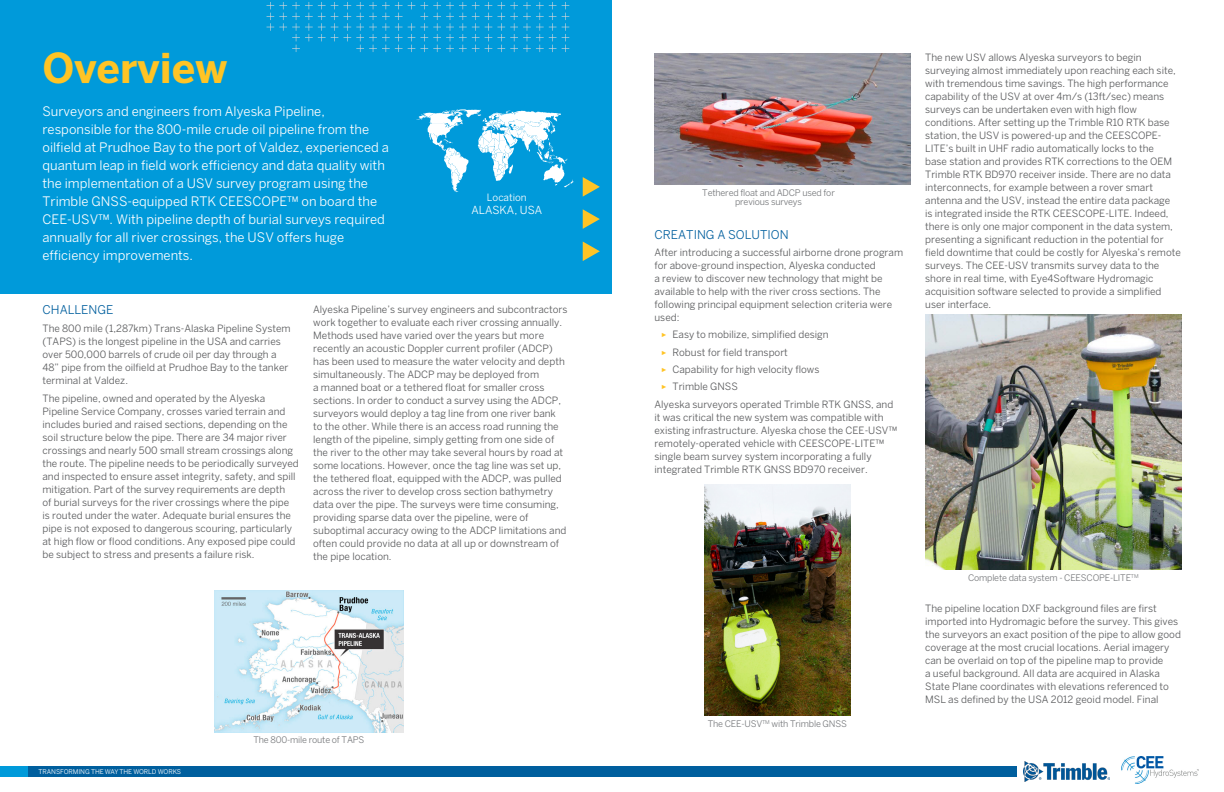
<style>
.page{position:relative;width:1224px;height:792px;background:#fff}
.page>*{position:absolute;margin:0;border:0;box-sizing:border-box;transform-origin:0 0}
.t1{font:700 41px "Benton Sans";color:#ffc425}
.t2{font:13px/18px "Benton Sans";color:#fff}
.t3{font:12px "Benton Sans";color:#005f9e}
.t4{font:11px "Benton Sans";color:#fff}
.t5{font:10px/13px "Benton Sans";color:#58595b}
.t6{font:10px "Benton Sans";color:#fff}
.t7{font:9px/9px "Benton Sans";letter-spacing:-.02em;color:#76787b;text-align:center}
.t8{font:6.5px "Benton Sans";letter-spacing:-.01em;color:#fff}
.s1{font-family:"Arial";font-size:6px;color:#ffc425}
</style>
<div class="page">
<div style="left:0;top:766px;width:450px;height:11px;background:#009ada"></div>
<div style="left:28px;top:766px;width:989px;height:11px;background:#005f9e"></div>
<div style="left:0;top:0;width:612px;height:294px;background:#009ada"></div>
<svg style="left:267px;top:2px;width:302px;height:50px"></svg>
<img style="left:1023px;top:762px;width:87px;height:20px">
<img style="left:1121px;top:756px;width:77px;height:28px">
<svg style="left:416px;top:109px;width:158px;height:83px"></svg>
<svg style="left:583px;top:177px;width:17px;height:20px"></svg>
<svg style="left:583px;top:209px;width:17px;height:20px"></svg>
<svg style="left:583px;top:242px;width:17px;height:19px"></svg>
<img style="left:705px;top:484px;width:145px;height:231px">
<img style="left:655px;top:54px;width:256px;height:131px">
<img style="left:214px;top:591px;width:189px;height:142px">
<img style="left:925px;top:315px;width:256px;height:255px">
<h1 class="t1" style="left:43px;top:44px;width:186px">Overview</h1>
<p class="t2" style="left:43px;top:102px;width:348px">Surveyors and engineers from Alyeska Pipeline, responsible for the 800-mile crude oil pipeline from the oilfield at Prudhoe Bay to the port of Valdez, experienced a quantum leap in field work efficiency and data quality with the implementation of a USV survey program using the Trimble GNSS-equipped RTK CEESCOPE™ on board the CEE-USV™. With pipeline depth of burial surveys required annually for all river crossings, the USV offers huge efficiency improvements.</p>
<p class="t6" style="left:487px;top:192px;width:41px">Location</p>
<p class="t4" style="left:471px;top:204px;width:72px">ALASKA, USA</p>
<p class="t3" style="left:43px;top:303px;width:72px">CHALLENGE</p>
<p class="t5" style="left:43px;top:321px;width:250px">The 800 mile (1,287km) Trans-Alaska Pipeline System (TAPS) is the longest pipeline in the USA and carries over 500,000 barrels of crude oil per day through a 48” pipe from the oilfield at Prudhoe Bay to the tanker terminal at Valdez.</p>
<p class="t5" style="left:43px;top:392px;width:258px">The pipeline, owned and operated by the Alyeska Pipeline Service Company, crosses varied terrain and includes buried and raised sections, depending on the soil structure below the pipe. There are 34 major river crossings and nearly 500 small stream crossings along the route. The pipeline needs to be periodically surveyed and inspected to ensure asset integrity, safety, and spill mitigation. Part of the survey requirements are depth<br>of burial surveys for the river crossings where the pipe is routed under the water. Adequate burial ensures the pipe is not exposed to dangerous scouring, particularly at high flow or flood conditions. Any exposed pipe could be subject to stress and presents a failure risk.</p>
<p class="t5" style="left:313px;top:303px;width:256px">Alyeska Pipeline’s survey engineers and subcontractors work together to evaluate each river crossing annually.<br>Methods used have varied over the years but more recently an acoustic Doppler current profiler (ADCP) has been used to measure the water velocity and depth simultaneously. The ADCP may be deployed from<br>a manned boat or a tethered float for smaller cross sections. In order to conduct a survey using the ADCP, surveyors would deploy a tag line from one river bank to the other. While there is an access road running the length of the pipeline, simply getting from one side of the river to the other may take several hours by road at some locations. However, once the tag line was set up, the tethered float, equipped with the ADCP, was pulled across the river to develop cross section bathymetry data over the pipe. The surveys were time consuming, providing sparse data over the pipeline, were of suboptimal accuracy owing to the ADCP limitations and often could provide no data at all up or downstream of the pipe location.</p>
<p class="t8" style="left:39px;top:768px;width:144px">TRANSFORMING THE WAY THE WORLD WORKS</p>
<p class="t7" style="left:254px;top:735px;width:112px">The 800-mile route of TAPS</p>
<p class="t7" style="left:702px;top:188px;width:134px">Tethered float and ADCP used for previous surveys</p>
<p class="t3" style="left:655px;top:227px;width:136px">CREATING A SOLUTION</p>
<p class="t5" style="left:655px;top:246px;width:250px">After introducing a successful airborne drone program for above-ground inspection, Alyeska conducted<br>a review to discover new technology that might be available to help with the river cross sections. The following principal equipment selection criteria were used:</p>
<p class="t5" style="left:661px;top:328px;width:169px"><span class="s1">►</span> Easy to mobilize, simplified design</p>
<p class="t5" style="left:661px;top:345px;width:128px"><span class="s1">►</span> Robust for field transport</p>
<p class="t5" style="left:661px;top:363px;width:160px"><span class="s1">►</span> Capability for high velocity flows</p>
<p class="t5" style="left:661px;top:380px;width:78px"><span class="s1">►</span> Trimble GNSS</p>
<p class="t5" style="left:655px;top:397px;width:240px">Alyeska surveyors operated Trimble RTK GNSS, and</p>
<p class="t5" style="left:655px;top:410px;width:244px">it was critical the new system was compatible with existing infrastructure. Alyeska chose the CEE-USV™ remotely-operated vehicle with CEESCOPE-LITE™ single beam survey system incorporating a fully integrated Trimble RTK GNSS BD970 receiver.</p>
<p class="t5" style="left:925px;top:50px;width:257px">The new USV allows Alyeska surveyors to begin surveying almost immediately upon reaching each site, with tremendous time savings. The high performance capability of the USV at over 4m/s (13ft/sec) means surveys can be undertaken even with high flow conditions. After setting up the Trimble R10 RTK base station, the USV is powered-up and the CEESCOPE-LITE’s built in UHF radio automatically locks to the<br>base station and provides RTK corrections to the OEM Trimble RTK BD970 receiver inside. There are no data interconnects, for example between a rover smart antenna and the USV, instead the entire data package<br>is integrated inside the RTK CEESCOPE-LITE. Indeed, there is only one major component in the data system, presenting a significant reduction in the potential for field downtime that could be costly for Alyeska’s remote surveys. The CEE-USV transmits survey data to the shore in real time, with Eye4Software Hydromagic acquisition software selected to provide a simplified user interface.</p>
<p class="t7" style="left:708px;top:719px;width:141px">The CEE-USV<sup>TM</sup> with Trimble GNSS</p>
<p class="t7" style="left:968px;top:573px;width:172px">Complete data system - CEESCOPE-LITE<sup>TM</sup></p>
<p class="t5" style="left:925px;top:602px;width:257px">The pipeline location DXF background files are first imported into Hydromagic before the survey. This gives the surveyors an exact position of the pipe to allow good coverage at the most crucial locations. Aerial imagery can be overlaid on top of the pipeline map to provide<br>a useful background. All data are acquired in Alaska State Plane coordinates with elevations referenced to MSL as defined by the USA 2012 geoid model. Final</p>
</div>
